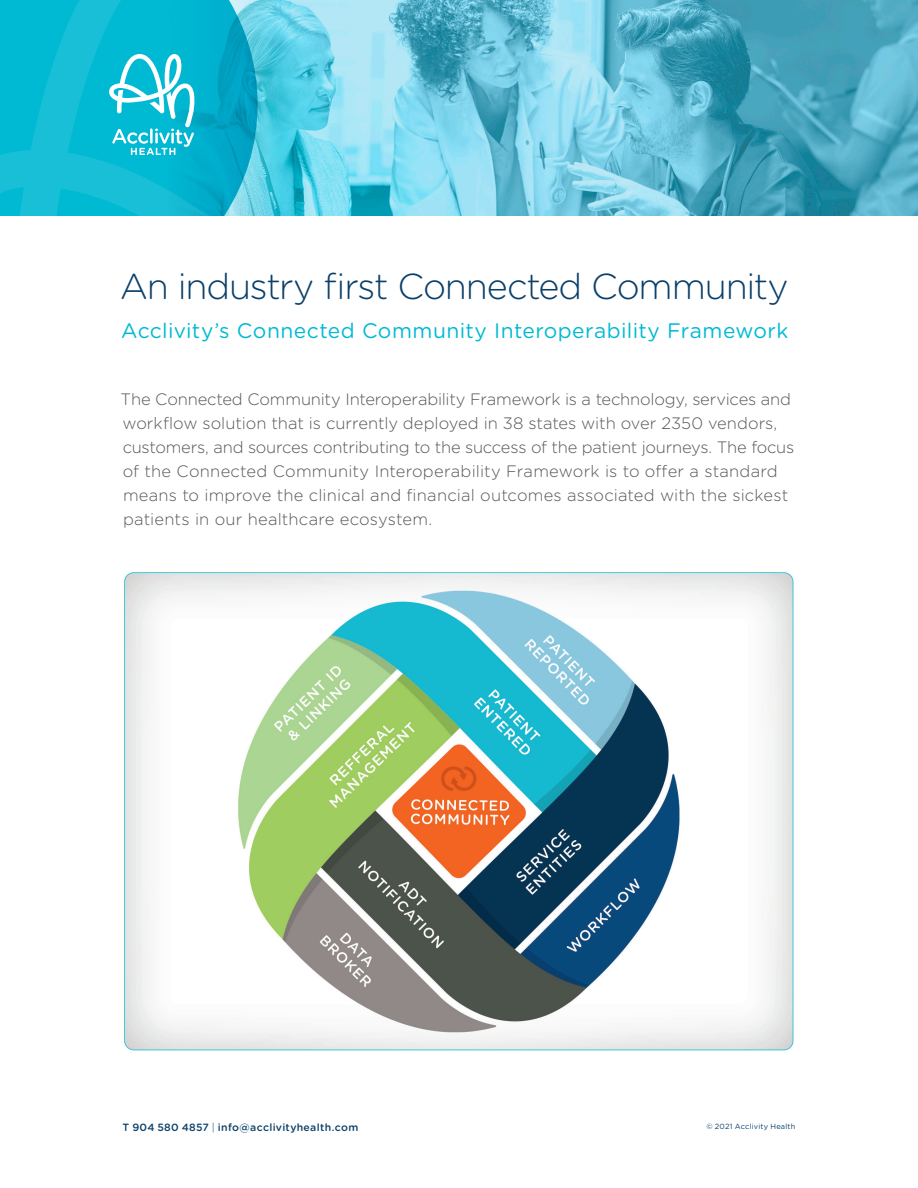
<style>
.page{position:relative;width:918px;height:1188px;background:#fff}
.page>*{position:absolute;margin:0;border:0;box-sizing:border-box;transform-origin:0 0}
.t1{font:300 36px "Gotham Rounded";letter-spacing:-.03em;color:#0b406a}
.t2{font:21px "Gotham Rounded";letter-spacing:.02em;color:#01bad3}
.t3{font:300 16.5px/24px "Gotham Rounded";letter-spacing:-.005em;color:#57585a}
.t4{font:500 10.5px "Gotham Rounded";letter-spacing:.025em;color:#0b406a}
.t5{font:7.5px "Gotham Rounded";letter-spacing:.02em;color:#0b406a}
.s1{font-weight:300}
</style>
<div class="page">
<img style="left:258px;top:0;width:660px;height:216px">
<img style="left:124px;top:572px;width:670px;height:479px">
<svg style="left:0;top:0;width:258px;height:216px;background:#0db7d1"></svg>
<svg style="left:109px;top:54px;width:87px;height:101px"></svg>
<p class="t1" style="left:120px;top:262px;width:670px">An industry first Connected Community</p>
<p class="t2" style="left:121px;top:316px;width:669px">Acclivity’s Connected Community Interoperability Framework</p>
<p class="t3" style="left:121px;top:386px;width:675px">The Connected Community Interoperability Framework is a technology, services and workflow solution that is currently deployed in 38 states with over 2350 vendors, customers, and sources contributing to the success of the patient journeys. The focus of the Connected Community Interoperability Framework is to offer a standard means to improve the clinical and financial outcomes associated with the sickest patients in our healthcare ecosystem.</p>
<p class="t4" style="left:123px;top:1119px;width:237px">T 904 580 4857 <span class="s1">|</span> info@acclivityhealth.com</p>
<p class="t5" style="left:706px;top:1121px;width:90px">© 2021 Acclivity Health</p>
</div>
